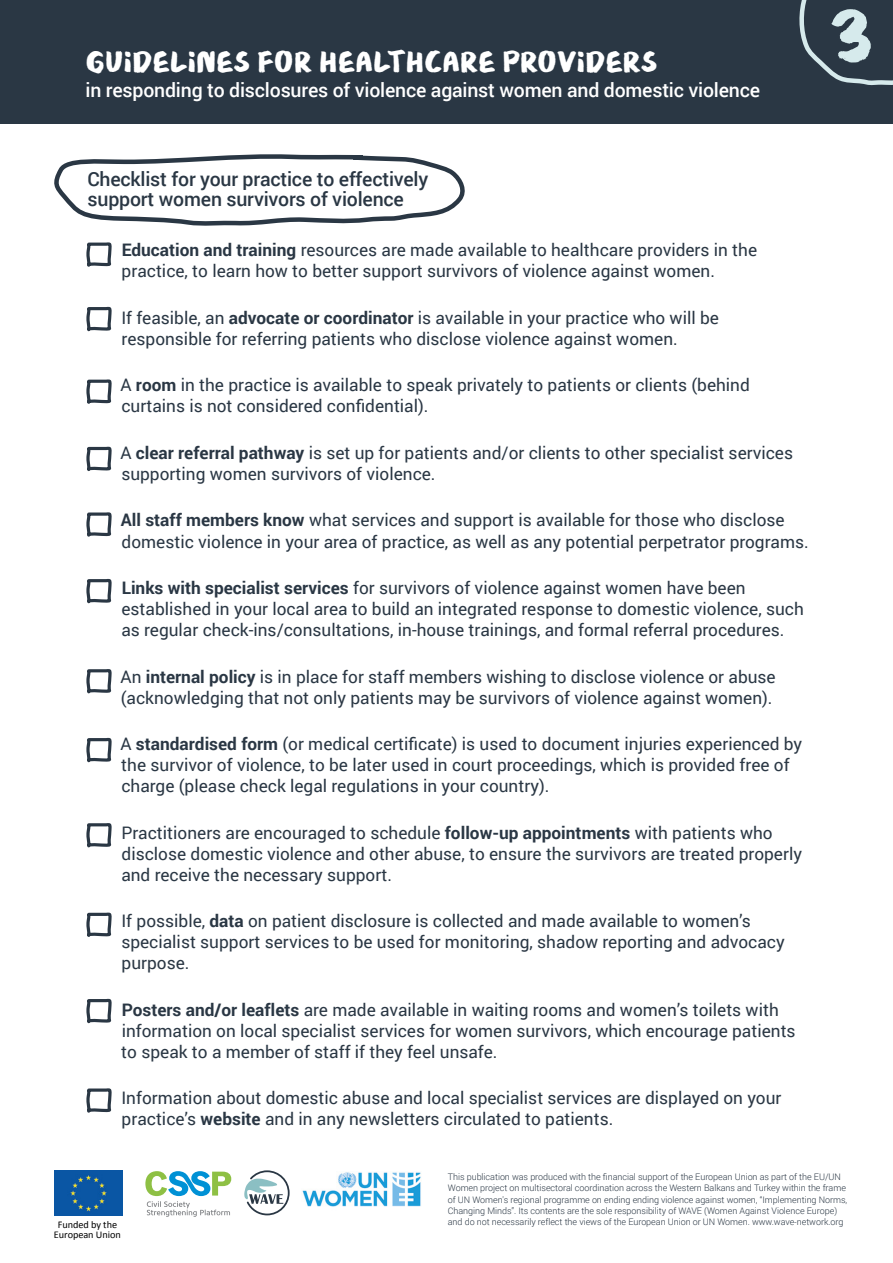
<style>
.page{position:relative;width:893px;height:1263px;background:#fff}
.page>*{position:absolute;margin:0;border:0;box-sizing:border-box;transform-origin:0 0}
.t1{font:75px "Meltow Marker";color:#d6eaec}
.t2{font:32.7px "Meltow Marker";letter-spacing:.04em;color:#fff}
.t3{font:500 19.5px/19.5px "Roboto";letter-spacing:-.01em;color:#2a3744}
.t4{font:500 19.5px "Roboto";letter-spacing:-.01em;color:#fff}
.P_free{font:17.25px/21px "Roboto";color:#2a3744}
.t5{font:10.2px/10.5px "Calibri";letter-spacing:-.005em;color:#000;text-align:center}
.t6{font:300 9px/11.2px "Roboto";letter-spacing:-.005em;color:#2a3744}
.s1{font-weight:700}
</style>
<div class="page">
<svg style="left:54px;top:154px;width:411px;height:72px"></svg>
<svg style="left:86px;top:242px;width:26px;height:25px"></svg>
<svg style="left:86px;top:306px;width:26px;height:26px"></svg>
<svg style="left:86px;top:379px;width:26px;height:25px"></svg>
<svg style="left:86px;top:446px;width:26px;height:25px"></svg>
<svg style="left:86px;top:512px;width:26px;height:25px"></svg>
<svg style="left:86px;top:578px;width:26px;height:26px"></svg>
<svg style="left:86px;top:669px;width:26px;height:25px"></svg>
<svg style="left:86px;top:737px;width:26px;height:26px"></svg>
<svg style="left:86px;top:823px;width:26px;height:25px"></svg>
<svg style="left:86px;top:912px;width:26px;height:25px"></svg>
<svg style="left:86px;top:998px;width:26px;height:26px"></svg>
<svg style="left:86px;top:1088px;width:26px;height:25px"></svg>
<div style="left:0;top:0;width:893px;height:123px;background:#2a3744"></div>
<svg style="left:799px;top:0;width:94px;height:86px"></svg>
<svg style="left:244px;top:1170px;width:46px;height:45px"></svg>
<svg style="left:145px;top:1171px;width:86px;height:46px"></svg>
<img style="left:302px;top:1172px;width:119px;height:35px">
<img style="left:55px;top:1170px;width:67px;height:45px">
<h1 class="t2" style="left:86px;top:41px;width:572px">GUIDELINES FOR HEALTHCARE PROVIDERS</h1>
<h3 class="t4" style="left:86px;top:77px;width:676px">in responding to disclosures of violence against women and domestic violence</h3>
<h1 class="t1" style="left:831px;top:-13px;width:43px">3</h1>
<h3 class="t3" style="left:87px;top:169px;width:342px">Checklist for your practice to effectively support women survivors of violence</h3>
<p class="P_free" style="left:122px;top:239px;width:637px"><span class="s1">Education and training</span> resources are made available to healthcare providers in the practice, to learn how to better support survivors of violence against women.</p>
<p class="P_free" style="left:121px;top:307px;width:599px">If feasible, an <span class="s1">advocate or coordinator</span> is available in your practice who will be responsible for referring patients who disclose violence against women.</p>
<p class="P_free" style="left:121px;top:374px;width:631px">A <span class="s1">room</span> in the practice is available to speak privately to patients or clients (behind curtains is not considered confidential).</p>
<p class="P_free" style="left:121px;top:442px;width:674px">A <span class="s1">clear referral pathway</span> is set up for patients and/or clients to other specialist services supporting women survivors of violence.</p>
<p class="P_free" style="left:121px;top:509px;width:689px"><span class="s1">All staff members know</span> what services and support is available for those who disclose domestic violence in your area of practice, as well as any potential perpetrator programs.</p>
<p class="P_free" style="left:121px;top:577px;width:684px"><span class="s1">Links with specialist services</span> for survivors of violence against women have been established in your local area to build an integrated response to domestic violence, such as regular check-ins/consultations, in-house trainings, and formal referral procedures.</p>
<p class="P_free" style="left:121px;top:665px;width:657px">An <span class="s1">internal policy</span> is in place for staff members wishing to disclose violence or abuse (acknowledging that not only patients may be survivors of violence against women).</p>
<p class="P_free" style="left:121px;top:733px;width:683px">A <span class="s1">standardised form</span> (or medical certificate) is used to document injuries experienced by the survivor of violence, to be later used in court proceedings, which is provided free of charge (please check legal regulations in your country).</p>
<p class="P_free" style="left:121px;top:821px;width:682px">Practitioners are encouraged to schedule <span class="s1">follow-up appointments</span> with patients who disclose domestic violence and other abuse, to ensure the survivors are treated properly and receive the necessary support.</p>
<p class="P_free" style="left:121px;top:910px;width:665px">If possible, <span class="s1">data</span> on patient disclosure is collected and made available to women’s specialist support services to be used for monitoring, shadow reporting and advocacy purpose.</p>
<p class="P_free" style="left:121px;top:998px;width:676px"><span class="s1">Posters and/or leaflets</span> are made available in waiting rooms and women’s toilets with information on local specialist services for women survivors, which encourage patients to speak to a member of staff if they feel unsafe.</p>
<p class="P_free" style="left:121px;top:1087px;width:661px">Information about domestic abuse and local specialist services are displayed on your practice’s <span class="s1">website</span> and in any newsletters circulated to patients.</p>
<p class="t5" style="left:54px;top:1219px;width:68px">Funded by the<br>European Union</p>
<p class="t6" style="left:448px;top:1171px;width:401px">This publication was produced with the financial support of the European Union as part of the EU/UN Women project on multisectoral coordination across the Western Balkans and Turkey within the frame of UN Women's regional programme on ending ending violence against women, “Implementing Norms, Changing Minds”. Its contents are the sole responsibility of WAVE (Women Against Violence Europe) and do not necessarily reflect the views of the European Union or UN Women. www.wave-network.org</p>
</div>
